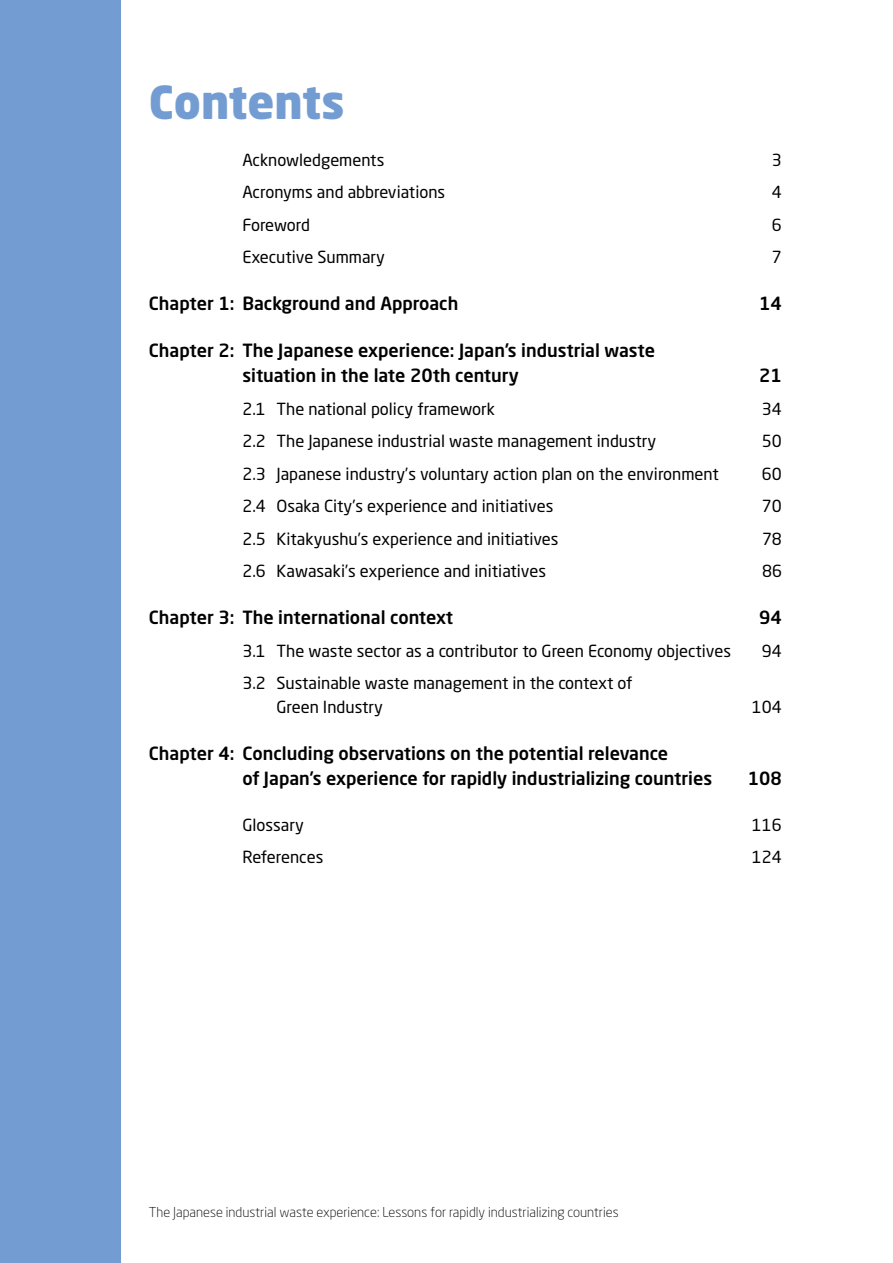
<style>
.page{position:relative;width:893px;height:1263px;background:#fff}
.page>*{position:absolute;margin:0;border:0;box-sizing:border-box;transform-origin:0 0}
.t1{font:900 45px "Neo Sans Std";color:#739dd2}
.t2{font:500 18px/25.5px "Neo Sans Std";color:#000}
.t3{font:16.5px/24px "Neo Sans Std";color:#000}
.t4{font:300 13.5px "Neo Sans Std";color:#000}
</style>
<div class="page">
<div style="left:0;top:0;width:121px;height:1263px;background:#739dd2"></div>
<h1 class="t1" style="left:149px;top:73px;width:197px">Contents</h1>
<p class="t3" style="left:242px;top:147px;width:143px">Acknowledgements</p>
<p class="t3" style="left:772px;top:147px;width:11px">3</p>
<p class="t3" style="left:242px;top:180px;width:204px">Acronyms and abbreviations</p>
<p class="t3" style="left:772px;top:180px;width:11px">4</p>
<p class="t3" style="left:242px;top:212px;width:69px">Foreword</p>
<p class="t3" style="left:772px;top:212px;width:11px">6</p>
<p class="t3" style="left:242px;top:245px;width:144px">Executive Summary</p>
<p class="t3" style="left:772px;top:245px;width:11px">7</p>
<p class="t2" style="left:149px;top:290px;width:311px">Chapter 1: Background and Approach</p>
<p class="t2" style="left:759px;top:290px;width:24px">14</p>
<p class="t2" style="left:242px;top:337px;width:414px;text-indent:-94px">Chapter 2: The Japanese experience: Japan’s industrial waste situation in the late 20th century</p>
<p class="t2" style="left:759px;top:362px;width:24px">21</p>
<p class="t3" style="left:242px;top:396px;width:254px">2.1 The national policy framework</p>
<p class="t3" style="left:762px;top:396px;width:21px">34</p>
<p class="t3" style="left:242px;top:429px;width:415px">2.2 The Japanese industrial waste management industry</p>
<p class="t3" style="left:762px;top:429px;width:21px">50</p>
<p class="t3" style="left:242px;top:461px;width:478px">2.3 Japanese industry’s voluntary action plan on the environment</p>
<p class="t3" style="left:762px;top:461px;width:21px">60</p>
<p class="t3" style="left:242px;top:494px;width:312px">2.4 Osaka City’s experience and initiatives</p>
<p class="t3" style="left:762px;top:494px;width:21px">70</p>
<p class="t3" style="left:242px;top:526px;width:318px">2.5 Kitakyushu’s experience and initiatives</p>
<p class="t3" style="left:762px;top:526px;width:21px">78</p>
<p class="t3" style="left:242px;top:559px;width:305px">2.6 Kawasaki’s experience and initiatives</p>
<p class="t3" style="left:762px;top:559px;width:21px">86</p>
<p class="t2" style="left:149px;top:604px;width:306px">Chapter 3: The international context</p>
<p class="t2" style="left:759px;top:604px;width:24px">94</p>
<p class="t3" style="left:242px;top:638px;width:490px">3.1 The waste sector as a contributor to Green Economy objectives</p>
<p class="t3" style="left:762px;top:638px;width:21px">94</p>
<p class="t3" style="left:276px;top:671px;width:357px;text-indent:-34px">3.2 Sustainable waste management in the context of<br>Green Industry</p>
<p class="t3" style="left:752px;top:695px;width:31px">104</p>
<p class="t2" style="left:242px;top:740px;width:471px;text-indent:-94px">Chapter 4: Concluding observations on the potential relevance<br>of Japan’s experience for rapidly industrializing countries</p>
<p class="t2" style="left:748px;top:765px;width:36px">108</p>
<p class="t3" style="left:242px;top:812px;width:63px">Glossary</p>
<p class="t3" style="left:752px;top:812px;width:31px">116</p>
<p class="t3" style="left:242px;top:845px;width:82px">References</p>
<p class="t3" style="left:752px;top:845px;width:31px">124</p>
<p class="t4" style="left:149px;top:1204px;width:471px">The Japanese industrial waste experience: Lessons for rapidly industrializing countries</p>
</div>
